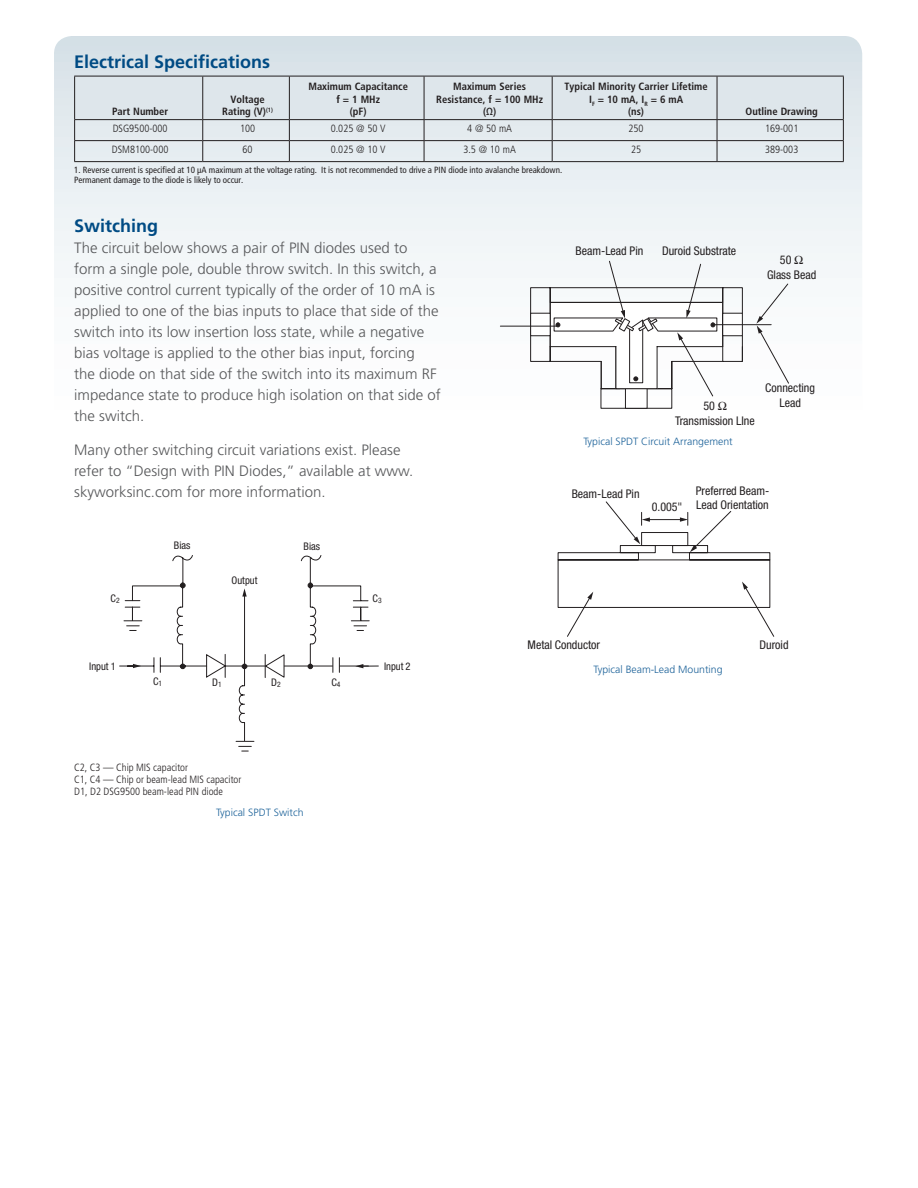
<style>
.page{position:relative;width:918px;height:1188px;background:#fff}
.page>*{position:absolute;margin:0;border:0;box-sizing:border-box;transform-origin:0 0}
.subhead-Blue{font:700 18px "Frutiger";color:#004b84}
.Body{font:300 15px/21px "Frutiger";color:#57585a}
.t1{font:condensed 12px/14.4px "Helvetica Neue";color:#231f20}
._3-Table_Heads{font:700 condensed 10.5px/12.6px "Frutiger LT Std";color:#231f20;text-align:center}
._2-Footnote{font:300 condensed 10.5px "Frutiger LT Std";color:#231f20}
._3-Table_w_o_rule{font:300 condensed 10.5px "Frutiger LT Std";color:#231f20}
.t2{font:300 10.5px "Frutiger";color:#1c6299}
.t3{font:condensed 10.5px "Helvetica Neue";color:#231f20}
._2-Footnote-2{font:condensed 9px/10.8px "Frutiger LT Std";color:#231f20}
</style>
<div class="page">
<div style="left:54px;top:36px;width:808px;height:434px;background:linear-gradient(to bottom,#dae4e9,#fff);border-radius:18px"></div>
<svg style="left:119px;top:555px;width:260px;height:197px"></svg>
<svg style="left:557px;top:501px;width:218px;height:136px"></svg>
<hr style="left:74px;top:161px;width:129px;height:1px;background:#231f20">
<hr style="left:203px;top:161px;width:86px;height:1px;background:#231f20">
<hr style="left:289px;top:161px;width:135px;height:1px;background:#231f20">
<hr style="left:424px;top:161px;width:128px;height:1px;background:#231f20">
<hr style="left:552px;top:161px;width:165px;height:1px;background:#231f20">
<hr style="left:717px;top:161px;width:127px;height:1px;background:#231f20">
<svg style="left:74px;top:77px;width:770px;height:84px;background:#dde4e9"></svg>
<hr style="left:74px;top:76px;width:129px;height:1px;background:#231f20">
<hr style="left:74px;top:76px;width:1px;height:43px;background:#231f20">
<hr style="left:203px;top:76px;width:86px;height:1px;background:#231f20">
<hr style="left:289px;top:76px;width:135px;height:1px;background:#231f20">
<hr style="left:424px;top:76px;width:128px;height:1px;background:#231f20">
<hr style="left:552px;top:76px;width:165px;height:1px;background:#231f20">
<hr style="left:717px;top:76px;width:127px;height:1px;background:#231f20">
<hr style="left:74px;top:119px;width:129px;height:1px;background:#231f20">
<hr style="left:203px;top:119px;width:86px;height:1px;background:#231f20">
<hr style="left:289px;top:119px;width:135px;height:1px;background:#231f20">
<hr style="left:424px;top:119px;width:128px;height:1px;background:#231f20">
<hr style="left:552px;top:119px;width:165px;height:1px;background:#231f20">
<hr style="left:717px;top:119px;width:127px;height:1px;background:#231f20">
<svg style="left:500px;top:256px;width:303px;height:154px"></svg>
<p class="subhead-Blue" style="left:74px;top:51px;width:198px">Electrical Specifications</p>
<p class="_3-Table_Heads" style="left:112px;top:105px;width:58px">Part Number</p>
<p class="_3-Table_Heads" style="left:222px;top:93px;width:52px">Voltage<br>Rating (V)<sup>(1)</sup></p>
<p class="_3-Table_Heads" style="left:308px;top:80px;width:101px">Maximum Capacitance f = 1 MHz<br>(pF)</p>
<p class="_3-Table_Heads" style="left:436px;top:80px;width:108px">Maximum Series<br>Resistance, f = 100 MHz (Ω)</p>
<p class="_3-Table_Heads" style="left:564px;top:80px;width:145px">Typical Minority Carrier Lifetime<br>I<sub>F</sub> = 10 mA, I<sub>R</sub> = 6 mA<br>(ns)</p>
<p class="_3-Table_Heads" style="left:746px;top:105px;width:74px">Outline Drawing</p>
<p class="_3-Table_w_o_rule" style="left:113px;top:122px;width:56px">DSG9500-000</p>
<p class="_3-Table_w_o_rule" style="left:240px;top:122px;width:17px">100</p>
<p class="_3-Table_w_o_rule" style="left:331px;top:122px;width:56px">0.025 @ 50 V</p>
<p class="_3-Table_w_o_rule" style="left:467px;top:122px;width:46px">4 @ 50 mA</p>
<p class="_3-Table_w_o_rule" style="left:629px;top:122px;width:17px">250</p>
<p class="_3-Table_w_o_rule" style="left:765px;top:122px;width:35px">169-001</p>
<p class="_3-Table_w_o_rule" style="left:112px;top:143px;width:58px">DSM8100-000</p>
<p class="_3-Table_w_o_rule" style="left:243px;top:143px;width:12px">60</p>
<p class="_3-Table_w_o_rule" style="left:331px;top:143px;width:56px">0.025 @ 10 V</p>
<p class="_3-Table_w_o_rule" style="left:463px;top:143px;width:54px">3.5 @ 10 mA</p>
<p class="_3-Table_w_o_rule" style="left:631px;top:143px;width:12px">25</p>
<p class="_3-Table_w_o_rule" style="left:765px;top:143px;width:35px">389-003</p>
<p class="_2-Footnote-2" style="left:74px;top:164px;width:490px">1. Reverse current is specified at 10 μA maximum at the voltage rating. It is not recommended to drive a PIN diode into avalanche breakdown.<br>Permanent damage to the diode is likely to occur.</p>
<p class="subhead-Blue" style="left:74px;top:215px;width:86px">Switching</p>
<p class="Body" style="left:74px;top:237px;width:368px">The circuit below shows a pair of PIN diodes used to form a single pole, double throw switch. In this switch, a positive control current typically of the order of 10 mA is applied to one of the bias inputs to place that side of the switch into its low insertion loss state, while a negative bias voltage is applied to the other bias input, forcing<br>the diode on that side of the switch into its maximum RF impedance state to produce high isolation on that side of the switch.</p>
<p class="Body" style="left:74px;top:440px;width:340px">Many other switching circuit variations exist. Please refer to “Design with PIN Diodes,” available at www. skyworksinc.com for more information.</p>
<p class="t3" style="left:111px;top:592px;width:11px">C<sub>2</sub></p>
<p class="t3" style="left:174px;top:539px;width:18px">Bias</p>
<p class="t3" style="left:304px;top:540px;width:18px">Bias</p>
<p class="t3" style="left:232px;top:575px;width:27px">Output</p>
<p class="t3" style="left:373px;top:592px;width:11px">C<sub>3</sub></p>
<p class="t3" style="left:89px;top:660px;width:28px">Input 1</p>
<p class="t3" style="left:384px;top:660px;width:28px">Input 2</p>
<p class="t3" style="left:153px;top:675px;width:11px">C<sub>1</sub></p>
<p class="t3" style="left:212px;top:676px;width:11px">D<sub>1</sub></p>
<p class="t3" style="left:271px;top:676px;width:11px">D<sub>2</sub></p>
<p class="t3" style="left:331px;top:676px;width:11px">C<sub>4</sub></p>
<p class="_2-Footnote" style="left:74px;top:761px;width:115px">C2, C3 — Chip MIS capacitor</p>
<p class="_2-Footnote" style="left:74px;top:773px;width:169px">C1, C4 — Chip or beam-lead MIS capacitor</p>
<p class="_2-Footnote" style="left:74px;top:785px;width:150px">D1, D2 DSG9500 beam-lead PIN diode</p>
<p class="t2" style="left:216px;top:806px;width:89px">Typical SPDT Switch</p>
<p class="t1" style="left:576px;top:244px;width:69px">Beam-Lead Pin</p>
<p class="t1" style="left:662px;top:244px;width:76px">Duroid Substrate</p>
<p class="t1" style="left:767px;top:253px;width:51px;text-indent:13px">50<br>Glass Bead</p>
<p class="t1" style="left:675px;top:399px;width:81px;text-indent:28px">50<br>Transmission LIne</p>
<p class="t2" style="left:584px;top:435px;width:151px">Typical SPDT Circuit Arrangement</p>
<p class="t1" style="left:765px;top:381px;width:51px;text-align:center">Connecting<br>Lead</p>
<p class="t1" style="left:572px;top:487px;width:69px">Beam-Lead Pin</p>
<p class="t1" style="left:652px;top:499px;width:32px">0.005"</p>
<p class="t1" style="left:696px;top:483px;width:75px">Preferred Beam-<br>Lead Orientation</p>
<p class="t1" style="left:528px;top:638px;width:74px">Metal Conductor</p>
<p class="t1" style="left:760px;top:638px;width:31px">Duroid</p>
<p class="t2" style="left:594px;top:663px;width:130px">Typical Beam-Lead Mounting</p>
</div>
